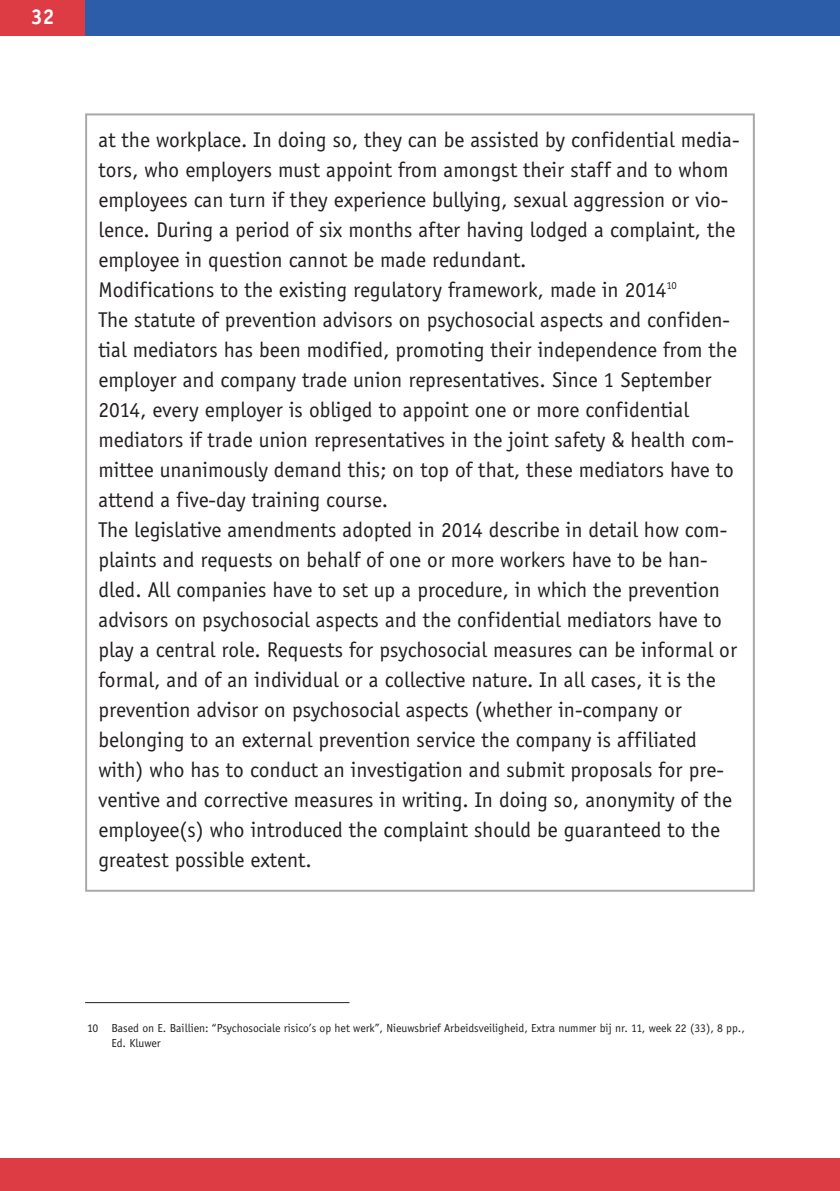
<style>
.page{position:relative;width:840px;height:1191px;background:#fff}
.page>*{position:absolute;margin:0;border:0;box-sizing:border-box;transform-origin:0 0}
.t1{font:22px/30px "Officina Sans";color:#231f20}
.t2{font:700 22px "Officina Sans";color:#fff}
.t3{font:12px/15px "Officina Sans";color:#231f20}
</style>
<div class="page">
<div style="left:0;top:1158px;width:839px;height:33px;background:#dd3c45"></div>
<div style="left:76px;top:0;width:763px;height:36px;background:#2b5da9"></div>
<div style="left:0;top:0;width:84px;height:36px;background:#dd3c45"></div>
<hr style="left:85px;top:1002px;width:264px;height:1px;background:#231f20">
<p class="t2" style="left:31px;top:4px;width:24px">32</p>
<p class="t1" style="left:98px;top:124px;width:642px">at the workplace. In doing so, they can be assisted by confidential media&shy;tors, who employers must appoint from amongst their staff and to whom employees can turn if they experience bullying, sexual aggression or vio&shy;lence. During a period of six months after having lodged a complaint, the employee in question cannot be made redundant.<br>Modifications to the existing regulatory framework, made in 2014<sup>10<br></sup>The statute of prevention advisors on psychosocial aspects and confiden&shy;tial mediators has been modified, promoting their independence from the employer and company trade union representatives. Since 1 September 2014, every employer is obliged to appoint one or more confidential mediators if trade union representatives in the joint safety &amp; health com&shy;mittee unanimously demand this; on top of that, these mediators have to attend a five-day training course.<br>The legislative amendments adopted in 2014 describe in detail how com&shy;plaints and requests on behalf of one or more workers have to be han&shy;dled. All companies have to set up a procedure, in which the prevention advisors on psychosocial aspects and the confidential mediators have to play a central role. Requests for psychosocial measures can be informal or formal, and of an individual or a collective nature. In all cases, it is the prevention advisor on psychosocial aspects (whether in-company or belonging to an external prevention service the company is affiliated with) who has to conduct an investigation and submit proposals for pre&shy;ventive and corrective measures in writing. In doing so, anonymity of the employee(s) who introduced the complaint should be guaranteed to the greatest possible extent.</p>
<p class="t3" style="left:111px;top:1020px;width:634px;text-indent:-24px">10 Based on E. Baillien: “Psychosociale risico’s op het werk”, Nieuwsbrief Arbeidsveiligheid, Extra nummer bij nr. 11, week 22 (33), 8 pp.,<br>Ed. Kluwer</p>
</div>
